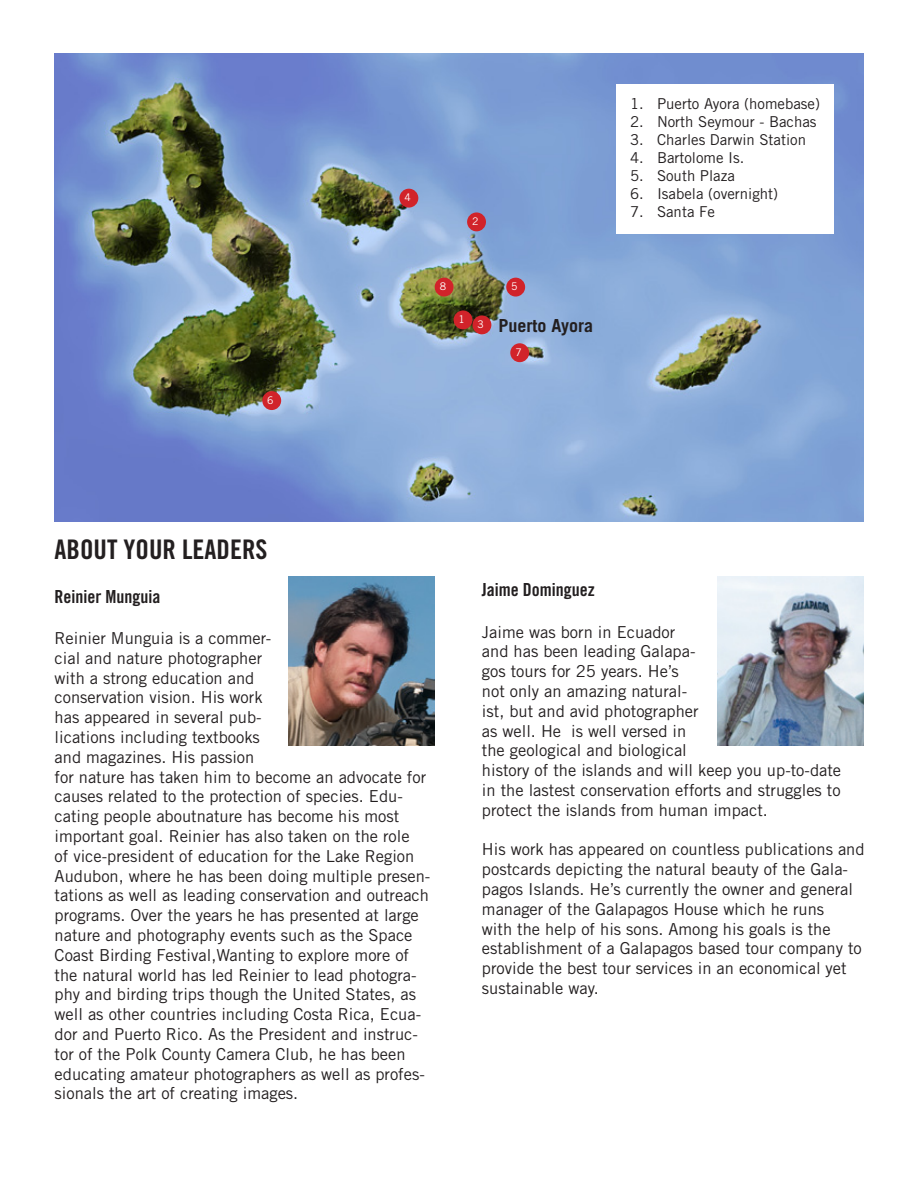
<style>
.page{position:relative;width:918px;height:1188px;background:#fff}
.page>*{position:absolute;margin:0;border:0;box-sizing:border-box;transform-origin:0 0}
.t1{font:27px "Trade Gothic LT Std Bd Cn 20";color:#231f20}
.t2{font:18px "Trade Gothic LT Std Bd Cn 20";color:#231f20}
.t3{font:700 18px "Trade Gothic LT Std";color:#231f20}
.t4{font:16.5px/19.8px "Trade Gothic LT Std";color:#231f20}
.t5{font:15px "Trade Gothic LT Std";color:#231f20}
.t6{font:10.5px "Trade Gothic LT Std";color:#fff}
</style>
<div class="page">
<img style="left:54px;top:53px;width:810px;height:468px">
<div style="left:467px;top:212px;width:19px;height:19px;background:#d1232a;border-radius:50%"></div>
<div style="left:454px;top:310px;width:19px;height:19px;background:#d1232a;border-radius:50%"></div>
<div style="left:472px;top:315px;width:19px;height:19px;background:#d1232a;border-radius:50%"></div>
<div style="left:399px;top:189px;width:19px;height:19px;background:#d1232a;border-radius:50%"></div>
<div style="left:506px;top:278px;width:19px;height:19px;background:#d1232a;border-radius:50%"></div>
<div style="left:262px;top:391px;width:19px;height:19px;background:#d1232a;border-radius:50%"></div>
<div style="left:510px;top:343px;width:19px;height:19px;background:#d1232a;border-radius:50%"></div>
<div style="left:435px;top:278px;width:19px;height:19px;background:#d1232a;border-radius:50%"></div>
<div style="left:616px;top:85px;width:218px;height:149px;background:#fff"></div>
<img style="left:288px;top:576px;width:147px;height:169px">
<img style="left:717px;top:576px;width:147px;height:169px">
<p class="t6" style="left:267px;top:394px;width:8px">6</p>
<p class="t6" style="left:404px;top:191px;width:8px">4</p>
<p class="t6" style="left:472px;top:215px;width:8px">2</p>
<p class="t6" style="left:440px;top:280px;width:8px">8</p>
<p class="t6" style="left:459px;top:313px;width:8px">1</p>
<p class="t6" style="left:478px;top:318px;width:8px">3</p>
<p class="t6" style="left:511px;top:280px;width:8px">5</p>
<p class="t3" style="left:498px;top:315px;width:96px">Puerto Ayora</p>
<p class="t6" style="left:515px;top:346px;width:8px">7</p>
<p class="t5" style="left:630px;top:95px;width:192px">1. Puerto Ayora (homebase)</p>
<p class="t5" style="left:630px;top:113px;width:188px">2. North Seymour - Bachas</p>
<p class="t5" style="left:630px;top:131px;width:178px">3. Charles Darwin Station</p>
<p class="t5" style="left:630px;top:149px;width:116px">4. Bartolome Is.</p>
<p class="t5" style="left:630px;top:167px;width:106px">5. South Plaza</p>
<p class="t5" style="left:630px;top:185px;width:150px">6. Isabela (overnight)</p>
<p class="t5" style="left:630px;top:203px;width:86px">7. Santa Fe</p>
<p class="t1" style="left:55px;top:533px;width:214px">ABOUT YOUR LEADERS</p>
<p class="t2" style="left:55px;top:585px;width:107px">Reinier Munguia</p>
<p class="t4" style="left:55px;top:628px;width:377px">Reinier Munguia is a commer-<br>cial and nature photographer<br>with a strong education and<br>conservation vision. His work<br>has appeared in several pub-<br>lications including textbooks<br>and magazines. His passion<br>for nature has taken him to become an advocate for causes related to the protection of species. Edu&shy;cating people aboutnature has become his most important goal. Reinier has also taken on the role<br>of vice-president of education for the Lake Region Audubon, where he has been doing multiple presen&shy;tations as well as leading conservation and outreach programs. Over the years he has presented at large nature and photography events such as the Space Coast Birding Festival,Wanting to explore more of the natural world has led Reinier to lead photogra&shy;phy and birding trips though the United States, as well as other countries including Costa Rica, Ecua&shy;dor and Puerto Rico. As the President and instruc&shy;tor of the Polk County Camera Club, he has been educating amateur photographers as well as profes&shy;sionals the art of creating images.</p>
<p class="t2" style="left:482px;top:579px;width:114px">Jaime Dominguez</p>
<p class="t4" style="left:482px;top:622px;width:361px">Jaime was born in Ecuador<br>and has been leading Galapa-<br>gos tours for 25 years. He’s<br>not only an amazing natural-<br>ist, but and avid photographer<br>as well. He is well versed in<br>the geological and biological<br>history of the islands and will keep you up-to-date in the lastest conservation efforts and struggles to protect the islands from human impact.</p>
<p class="t4" style="left:482px;top:839px;width:384px">His work has appeared on countless publications and postcards depicting the natural beauty of the Gala&shy;pagos Islands. He’s currently the owner and general manager of the Galapagos House which he runs<br>with the help of his sons. Among his goals is the establishment of a Galapagos based tour company to provide the best tour services in an economical yet sustainable way.</p>
</div>
